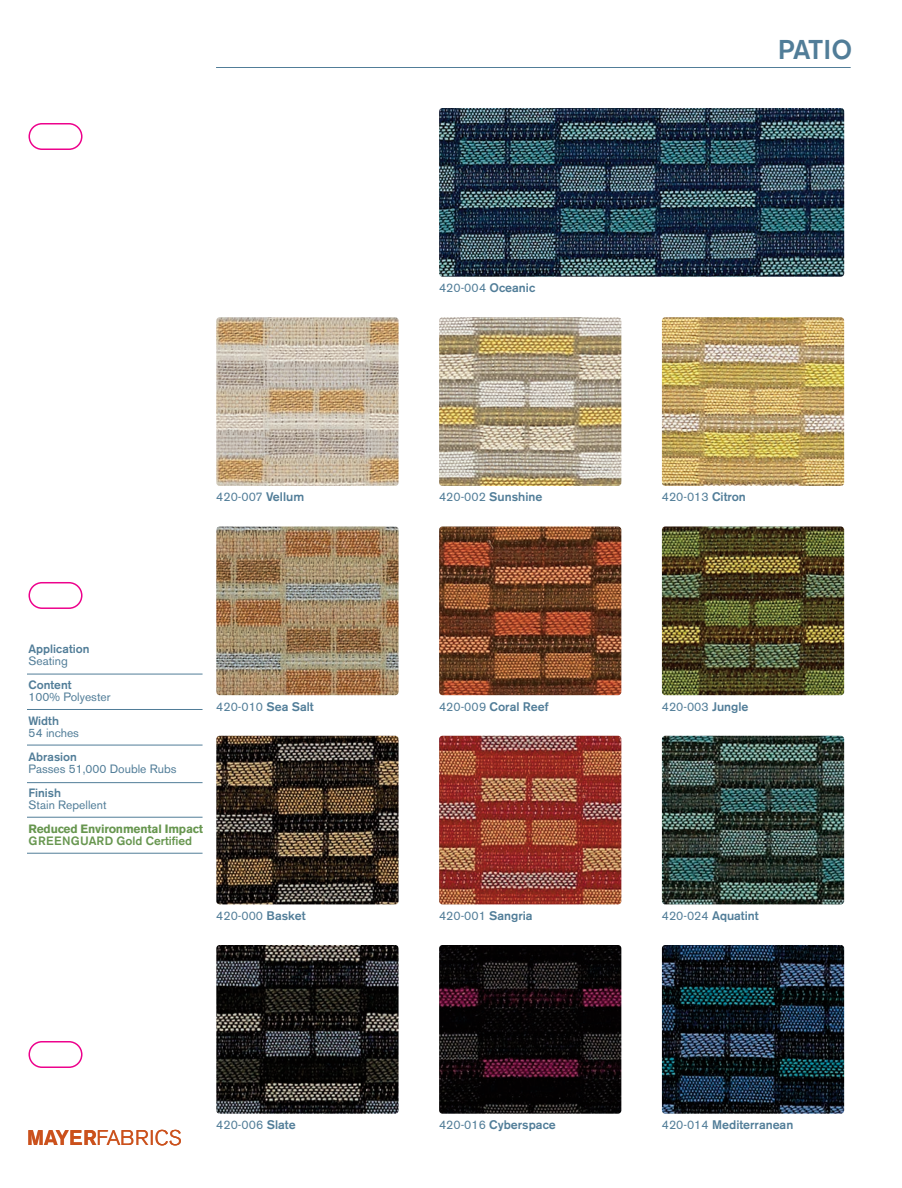
<style>
.page{position:relative;width:902px;height:1188px;background:#fff}
.page>*{position:absolute;margin:0;border:0;box-sizing:border-box;transform-origin:0 0}
.t1{font:500 27px "Akzidenz Grotesk BE";letter-spacing:-.03em;color:#517d98}
.t2{font:300 21px "Akzidenz Grotesk BE";letter-spacing:.01em;color:#cb511c}
.t3{font:12.3px "Akzidenz Grotesk BE";color:#517d98}
.t4{font:500 12.3px "Akzidenz Grotesk BE";color:#517d98}
.t5{font:12px "Akzidenz Grotesk BE";color:#517d98}
.t6{font:500 12px "Akzidenz Grotesk BE";color:#517d98}
.t7{font:700 12px "Akzidenz Grotesk BE";letter-spacing:-.015em;color:#67964f}
.t8{font:500 12px "Akzidenz Grotesk BE";color:#67964f}
.s1{font-weight:500}
.s2{font-weight:400}
</style>
<div class="page">
<svg style="left:28px;top:582px;width:54px;height:27px"></svg>
<svg style="left:28px;top:1041px;width:54px;height:27px"></svg>
<svg style="left:28px;top:123px;width:54px;height:27px"></svg>
<hr style="left:216px;top:67px;width:634px;height:1px;background:#517d98">
<hr style="left:27px;top:674px;width:175px;height:1px;background:#517d98">
<hr style="left:27px;top:709px;width:175px;height:1px;background:#517d98">
<hr style="left:27px;top:745px;width:175px;height:1px;background:#517d98">
<hr style="left:27px;top:782px;width:175px;height:1px;background:#517d98">
<hr style="left:27px;top:817px;width:175px;height:1px;background:#517d98">
<hr style="left:27px;top:853px;width:175px;height:1px;background:#517d98">
<img style="left:216px;top:317px;width:182px;height:169px">
<img style="left:439px;top:108px;width:405px;height:169px">
<img style="left:439px;top:317px;width:182px;height:169px">
<img style="left:662px;top:317px;width:182px;height:169px">
<img style="left:216px;top:526px;width:182px;height:169px">
<img style="left:439px;top:526px;width:182px;height:169px">
<img style="left:662px;top:526px;width:182px;height:169px">
<img style="left:216px;top:736px;width:182px;height:168px">
<img style="left:439px;top:736px;width:182px;height:168px">
<img style="left:662px;top:736px;width:182px;height:168px">
<img style="left:216px;top:945px;width:182px;height:169px">
<img style="left:439px;top:945px;width:182px;height:169px">
<img style="left:662px;top:945px;width:182px;height:169px">
<h1 class="t1" style="left:778px;top:40px;width:76px">PATIO</h1>
<p class="t3" style="left:439px;top:284px;width:98px">420-004 <span class="s1">Oceanic</span></p>
<p class="t3" style="left:216px;top:493px;width:89px">420-007 <span class="s1">Vellum</span></p>
<p class="t4" style="left:439px;top:493px;width:105px"><span class="s2">420-002</span> Sunshine</p>
<p class="t3" style="left:662px;top:493px;width:86px">420-013 <span class="s1">Citron</span></p>
<p class="t6" style="left:28px;top:645px;width:62px">Application</p>
<p class="t5" style="left:28px;top:657px;width:41px">Seating</p>
<p class="t6" style="left:28px;top:681px;width:44px">Content</p>
<p class="t5" style="left:28px;top:693px;width:84px">100% Polyester</p>
<p class="t6" style="left:28px;top:717px;width:32px">Width</p>
<p class="t5" style="left:28px;top:729px;width:52px">54 inches</p>
<p class="t6" style="left:28px;top:753px;width:50px">Abrasion</p>
<p class="t5" style="left:28px;top:765px;width:149px">Passes 51,000 Double Rubs</p>
<p class="t6" style="left:28px;top:789px;width:34px">Finish</p>
<p class="t5" style="left:28px;top:801px;width:80px">Stain Repellent</p>
<p class="t7" style="left:28px;top:825px;width:176px">Reduced Environmental Impact</p>
<p class="t8" style="left:28px;top:837px;width:165px">GREENGUARD Gold Certified</p>
<p class="t3" style="left:216px;top:702px;width:99px">420-010 <span class="s1">Sea Salt</span></p>
<p class="t4" style="left:439px;top:702px;width:111px"><span class="s2">420-009</span> Coral Reef</p>
<p class="t3" style="left:662px;top:702px;width:88px">420-003 <span class="s1">Jungle</span></p>
<p class="t3" style="left:216px;top:911px;width:91px">420-000 <span class="s1">Basket</span></p>
<p class="t3" style="left:439px;top:911px;width:95px">420-001 <span class="s1">Sangria</span></p>
<p class="t4" style="left:662px;top:911px;width:98px"><span class="s2">420-024</span> Aquatint</p>
<h2 class="t2" style="left:27px;top:1129px;width:156px"><span class="s1">MAYER</span>FABRICS</h2>
<p class="t3" style="left:216px;top:1121px;width:81px">420-006 <span class="s1">Slate</span></p>
<p class="t4" style="left:439px;top:1121px;width:118px"><span class="s2">420-016</span> Cyberspace</p>
<p class="t4" style="left:662px;top:1121px;width:133px"><span class="s2">420-014</span> Mediterranean</p>
</div>
